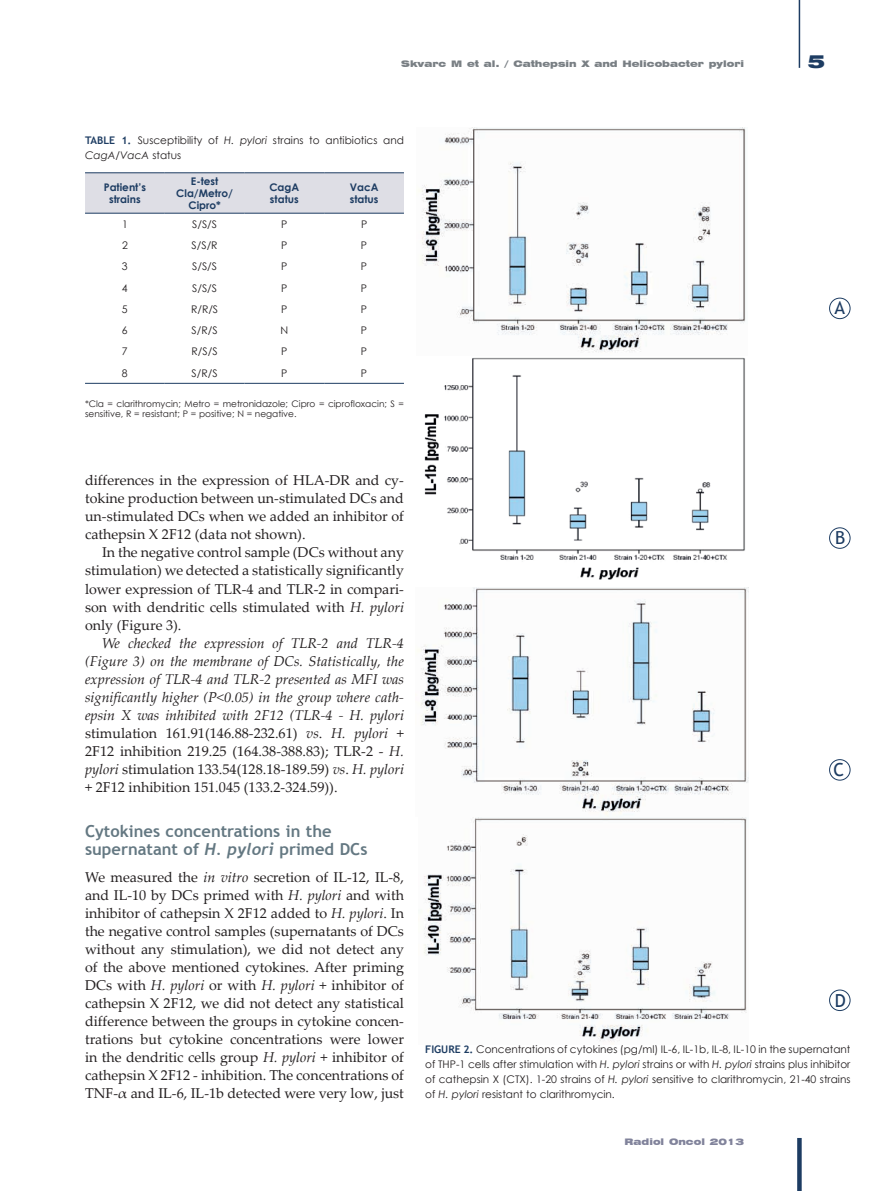
<style>
.page{position:relative;width:893px;height:1191px;background:#fff}
.page>*{position:absolute;margin:0;border:0;box-sizing:border-box;transform-origin:0 0}
.t1{font:18px "Trebuchet MS";color:#1d3c62}
.t2{font:900 expanded 18px "Swiss 721 BT";color:#1d3c62}
.t3{font:700 16.5px/18px "Trebuchet MS";color:#647882}
.t4{font:14.25px/18px "Palatino Linotype";color:#231f20;text-align:justify}
.t5{font:italic 14.25px/18px "Palatino Linotype";color:#231f20;text-align:justify}
.t6{font:10.5px/15px "Century Gothic";color:#231f20}
.t7{font:700 10.5px/12px "Century Gothic";color:#1d3c62;text-align:center}
.t8{font:9px/10.5px "Century Gothic";color:#231f20}
.t9{font:900 expanded 9px "Swiss 721 BT";color:#797f84}
.t10{font:900 expanded 9px "Swiss 721 BT";color:#81839b}
.s1{font-family:"Trebuchet MS";font-weight:700;color:#1d3c62}
.s2{font-style:italic}
.s3{font-style:normal}
.s4{font-family:"Trebuchet";font-style:italic}
</style>
<div class="page">
<div style="left:797px;top:1138px;width:5px;height:53px;background:#1d3c62"></div>
<hr style="left:799px;top:0;width:1px;height:68px;background:#1d3c62">
<img style="left:419px;top:128px;width:327px;height:224px">
<img style="left:424px;top:357px;width:321px;height:223px">
<img style="left:418px;top:587px;width:330px;height:228px">
<img style="left:424px;top:817px;width:323px;height:225px">
<div style="left:85px;top:173px;width:319px;height:40px;background:#dedee5"></div>
<hr style="left:85px;top:172px;width:80px;height:1px;background:#1d3c62">
<hr style="left:165px;top:172px;width:79px;height:1px;background:#1d3c62">
<hr style="left:244px;top:172px;width:80px;height:1px;background:#1d3c62">
<hr style="left:324px;top:172px;width:80px;height:1px;background:#1d3c62">
<hr style="left:85px;top:213px;width:80px;height:1px;background:#1d3c62">
<hr style="left:165px;top:213px;width:79px;height:1px;background:#1d3c62">
<hr style="left:244px;top:213px;width:80px;height:1px;background:#1d3c62">
<hr style="left:324px;top:213px;width:80px;height:1px;background:#1d3c62">
<hr style="left:85px;top:383px;width:80px;height:1px;background:#1d3c62">
<hr style="left:165px;top:383px;width:79px;height:1px;background:#1d3c62">
<hr style="left:244px;top:383px;width:80px;height:1px;background:#1d3c62">
<hr style="left:324px;top:383px;width:80px;height:1px;background:#1d3c62">
<div style="left:829px;top:298px;width:21px;height:21px;border:1px solid #1d3c62;border-radius:50%"></div>
<div style="left:829px;top:527px;width:21px;height:22px;border:1px solid #1d3c62;border-radius:50%"></div>
<div style="left:829px;top:759px;width:21px;height:21px;border:1px solid #1d3c62;border-radius:50%"></div>
<div style="left:829px;top:989px;width:21px;height:22px;border:1px solid #1d3c62;border-radius:50%"></div>
<p class="t9" style="left:401px;top:58px;width:344px">Skvarc M et al. / Cathepsin X and Helicobacter pylori</p>
<p class="t2" style="left:808px;top:50px;width:19px">5</p>
<p class="t6" style="left:85px;top:132px;width:320px"><span class="s1">Table 1.</span> Susceptibility of <span class="s2">H. pylori</span> strains to antibiotics and<br><span class="s2">CagA/VacA</span> status</p>
<p class="t7" style="left:104px;top:181px;width:44px">Patient’s strains</p>
<p class="t7" style="left:176px;top:175px;width:58px">E-test<br>Cla/Metro/<br>Cipro*</p>
<p class="t7" style="left:269px;top:181px;width:31px;text-align:left">CagA status</p>
<p class="t7" style="left:350px;top:181px;width:30px;text-align:left">VacA status</p>
<p class="t6" style="left:122px;top:216px;width:7px">1</p>
<p class="t6" style="left:192px;top:216px;width:26px">S/S/S</p>
<p class="t6" style="left:281px;top:216px;width:8px">P</p>
<p class="t6" style="left:361px;top:216px;width:8px">P</p>
<p class="t6" style="left:122px;top:238px;width:7px">2</p>
<p class="t6" style="left:192px;top:238px;width:28px">S/S/R</p>
<p class="t6" style="left:281px;top:238px;width:8px">P</p>
<p class="t6" style="left:361px;top:238px;width:8px">P</p>
<p class="t6" style="left:122px;top:259px;width:7px">3</p>
<p class="t6" style="left:192px;top:259px;width:26px">S/S/S</p>
<p class="t6" style="left:281px;top:259px;width:8px">P</p>
<p class="t6" style="left:361px;top:259px;width:8px">P</p>
<p class="t6" style="left:122px;top:280px;width:7px">4</p>
<p class="t6" style="left:192px;top:280px;width:26px">S/S/S</p>
<p class="t6" style="left:281px;top:280px;width:8px">P</p>
<p class="t6" style="left:361px;top:280px;width:8px">P</p>
<p class="t6" style="left:122px;top:301px;width:7px">5</p>
<p class="t6" style="left:191px;top:301px;width:29px">R/R/S</p>
<p class="t6" style="left:281px;top:301px;width:8px">P</p>
<p class="t6" style="left:361px;top:301px;width:8px">P</p>
<p class="t6" style="left:122px;top:323px;width:7px">6</p>
<p class="t6" style="left:192px;top:323px;width:28px">S/R/S</p>
<p class="t6" style="left:280px;top:323px;width:9px">N</p>
<p class="t6" style="left:361px;top:323px;width:8px">P</p>
<p class="t6" style="left:122px;top:344px;width:7px">7</p>
<p class="t6" style="left:192px;top:344px;width:28px">R/S/S</p>
<p class="t6" style="left:281px;top:344px;width:8px">P</p>
<p class="t6" style="left:361px;top:344px;width:8px">P</p>
<p class="t6" style="left:122px;top:365px;width:7px">8</p>
<p class="t6" style="left:192px;top:365px;width:28px">S/R/S</p>
<p class="t6" style="left:281px;top:365px;width:8px">P</p>
<p class="t6" style="left:361px;top:365px;width:8px">P</p>
<p class="t8" style="left:85px;top:398px;width:320px">*Cla = clarithromycin; Metro = metronidazole; Cipro = ciprofloxacin; S = sensitive, R = resistant; P = positive; N = negative.</p>
<p class="t1" style="left:835px;top:297px;width:12px">A</p>
<p class="t4" style="left:85px;top:471px;width:320px">differences in the expression of HLA-DR and cy&shy;tokine production between un-stimulated DCs and un-stimulated DCs when we added an inhibitor of cathepsin X 2F12 (data not shown).</p>
<p class="t4" style="left:85px;top:543px;width:320px;text-indent:17px">In the negative control sample (DCs without any stimulation) we detected a statistically significantly lower expression of TLR-4 and TLR-2 in compari&shy;son with dendritic cells stimulated with <span class="s2">H. pylori </span>only (Figure 3).</p>
<p class="t5" style="left:85px;top:633px;width:320px;text-indent:17px">We checked the expression of TLR-2 and TLR-4 (Figure 3) on the membrane of DCs. Statistically, the expression of TLR-4 and TLR-2 presented as MFI was significantly higher (P&lt;0.05) in the group where cath&shy;epsin X was inhibited with 2F12 (TLR-4 - H. pylori <span class="s3">stimulation 161.91(146.88-232.61)</span> vs<span class="s3">.</span> H. pylori <span class="s3">+ 2F12 inhibition 219.25 (164.38-388.83); TLR-2 -</span> H. pylori <span class="s3">stimulation 133.54(128.18-189.59)</span> vs<span class="s3">.</span> H. pylori <span class="s3">+ 2F12 inhibition 151.045 (133.2-324.59)).</span></p>
<p class="t3" style="left:85px;top:821px;width:284px">Cytokines concentrations in the supernatant of <span class="s4">H. pylori</span> primed DCs</p>
<p class="t4" style="left:85px;top:867px;width:320px">We measured the <span class="s2">in vitro</span> secretion of IL-12, IL-8, and IL-10 by DCs primed with <span class="s2">H. pylori</span> and with inhibitor of cathepsin X 2F12 added to <span class="s2">H. pylori</span>. In the negative control samples (supernatants of DCs without any stimulation), we did not detect any of the above mentioned cytokines. After priming DCs with <span class="s2">H. pylori</span> or with <span class="s2">H. pylori</span> + inhibitor of cathepsin X 2F12, we did not detect any statistical difference between the groups in cytokine concen&shy;trations but cytokine concentrations were lower in the dendritic cells group <span class="s2">H. pylori</span> + inhibitor of cathepsin X 2F12 - inhibition. The concentrations of TNF-α and IL-6, IL-1b detected were very low, just</p>
<p class="t1" style="left:835px;top:527px;width:12px">B</p>
<p class="t1" style="left:834px;top:759px;width:12px">C</p>
<p class="t1" style="left:835px;top:989px;width:13px">D</p>
<p class="t6" style="left:425px;top:1041px;width:427px;text-align:justify"><span class="s1">Figure 2.</span> Concentrations of cytokines (pg/ml) IL-6, IL-1b, IL-8, IL-10 in the supernatant of THP-1 cells after stimulation with <span class="s2">H. pylori</span> strains or with <span class="s2">H. pylori</span> strains plus inhibitor of cathepsin X (CTX). 1-20 strains of <span class="s2">H. pylori</span> sensitive to clarithromycin, 21-40 strains of <span class="s2">H. pylori</span> resistant to clarithromycin.</p>
<p class="t10" style="left:625px;top:1136px;width:121px">Radiol Oncol 2013</p>
</div>
